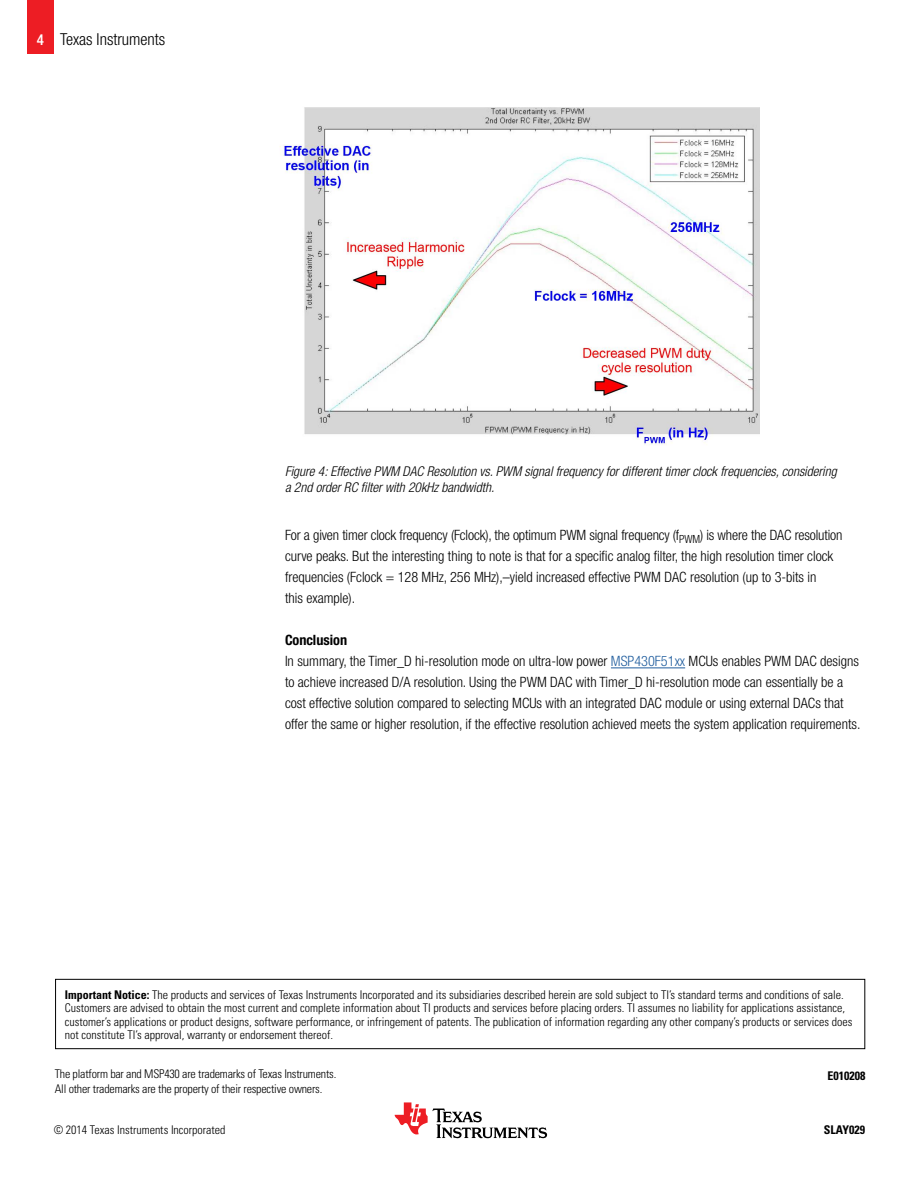
<style>
.page{position:relative;width:918px;height:1188px;background:#fff}
.page>*{position:absolute;margin:0;border:0;box-sizing:border-box;transform-origin:0 0}
.t1{font:300 condensed 16.5px "Helvetica Neue LT Std";color:#000}
.t2{font:300 condensed 14.25px/21px "Helvetica Neue LT Std";color:#000}
.t3{font:italic 300 condensed 13.5px/16.2px "Helvetica Neue LT Std";color:#000}
.t4{font:300 condensed 12px/13.5px "Univers";color:#000}
.t5{font:700 condensed 12px "Univers";color:#000}
.s1{font-weight:500;font-size:15px;color:#fff}
.s2{font-weight:700}
.s3{color:#215e9e}
</style>
<div class="page">
<div style="left:27px;top:0;width:27px;height:54px;background:#ed1d24"></div>
<hr style="left:611px;top:668px;width:74px;height:1px;background:#215e9e">
<img style="left:279px;top:107px;width:480px;height:338px">
<svg style="left:395px;top:1102px;width:152px;height:36px"></svg>
<div style="left:55px;top:979px;width:810px;height:70px;border:1px solid #000"></div>
<p class="t1" style="left:37px;top:30px;width:130px"><span class="s1">4</span> Texas Instruments</p>
<p class="t3" style="left:285px;top:464px;width:553px">Figure 4: Effective PWM DAC Resolution vs. PWM signal frequency for different timer clock frequencies, considering a 2nd order RC filter with 20kHz bandwidth.</p>
<p class="t2" style="left:285px;top:525px;width:559px">For a given timer clock frequency (Fclock), the optimum PWM signal frequency (f<sub>PWM</sub>) is where the DAC resolution curve peaks. But the interesting thing to note is that for a specific analog filter, the high resolution timer clock frequencies (Fclock = 128 MHz, 256 MHz),–yield increased effective PWM DAC resolution (up to 3-bits in<br>this example).</p>
<p class="t2" style="left:285px;top:630px;width:577px"><span class="s2">Conclusion<br></span>In summary, the Timer_D hi-resolution mode on ultra-low power <span class="s3">MSP430F51xx</span> MCUs enables PWM DAC designs to achieve increased D/A resolution. Using the PWM DAC with Timer_D hi-resolution mode can essentially be a cost effective solution compared to selecting MCUs with an integrated DAC module or using external DACs that offer the same or higher resolution, if the effective resolution achieved meets the system application requirements.</p>
<p class="t4" style="left:65px;top:988px;width:789px"><span class="s2">Important Notice:</span> The products and services of Texas Instruments Incorporated and its subsidiaries described herein are sold subject to TI’s standard terms and conditions of sale.<br>Customers are advised to obtain the most current and complete information about TI products and services before placing orders. TI assumes no liability for applications assistance, customer’s applications or product designs, software performance, or infringement of patents. The publication of information regarding any other company’s products or services does not constitute TI’s approval, warranty or endorsement thereof.</p>
<p class="t4" style="left:55px;top:1066px;width:283px;line-height:15px">The platform bar and MSP430 are trademarks of Texas Instruments.<br>All other trademarks are the property of their respective owners.</p>
<p class="t5" style="left:827px;top:1068px;width:39px">E010208</p>
<p class="t4" style="left:54px;top:1123px;width:173px">© 2014 Texas Instruments Incorporated</p>
<p class="t5" style="left:824px;top:1122px;width:43px">SLAY029</p>
</div>
